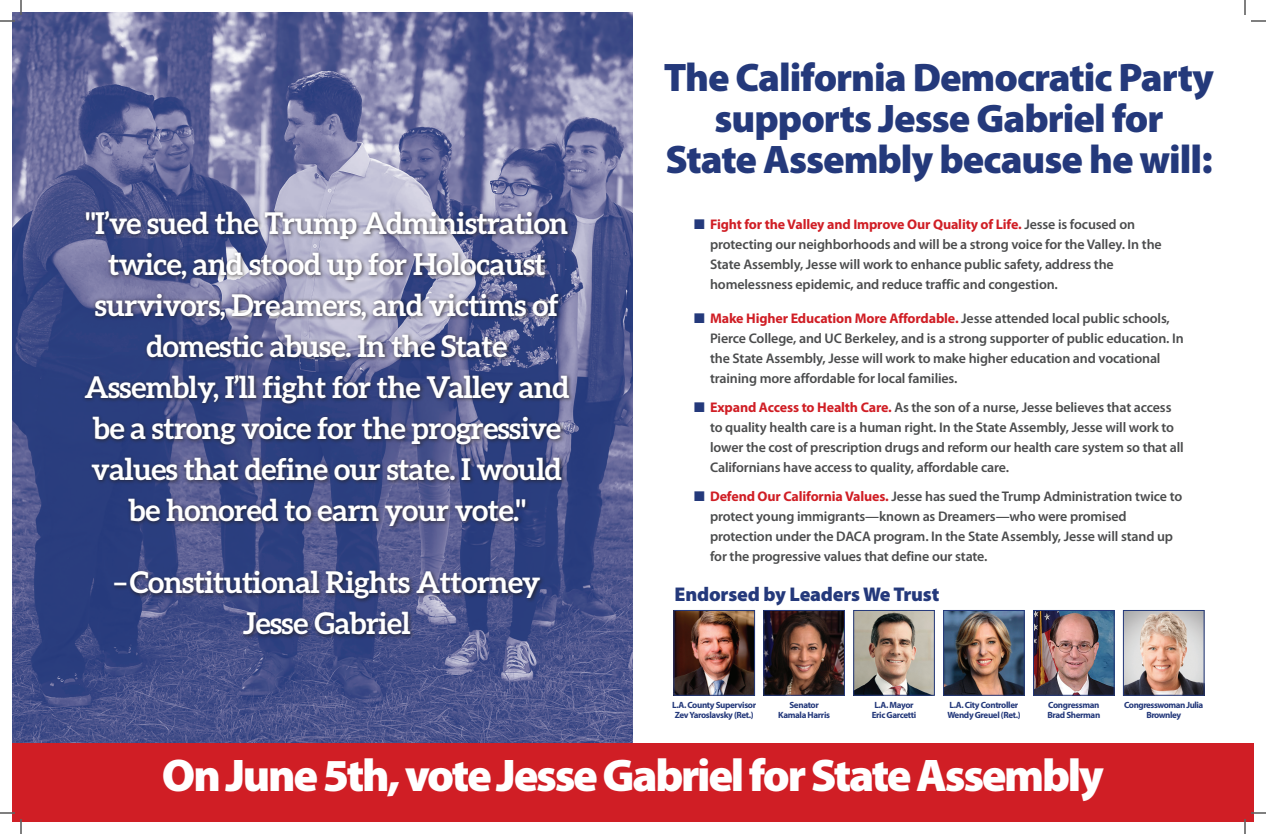
<style>
.page{position:relative;width:1266px;height:834px;background:#fff}
.page>*{position:absolute;margin:0;border:0;box-sizing:border-box;transform-origin:0 0}
.t1{font:900 46px "Myriad Pro";letter-spacing:-.05em;color:#fff}
.t2{font:900 40px/41px "Myriad Pro";letter-spacing:-.025em;color:#24397b;text-align:center}
.t3{font:700 30px/41px "Aleo";letter-spacing:-.02em;color:#fff;text-align:center}
.t4{font:900 19.9px "Myriad Pro";letter-spacing:-.01em;color:#24397b}
.t5{font:600 14px/20px "Myriad Pro";letter-spacing:-.01em;color:#4b4c4d}
.t6{font:700 9px/10.3px "Myriad Pro";letter-spacing:-.04em;color:#24397b}
.s1{color:#24397b}
.s2{font-weight:700;color:#d01e25}
</style>
<div class="page">
<img style="left:12px;top:12px;width:621px;height:731px">
<img style="left:945px;top:612px;width:78px;height:82px">
<div style="left:943px;top:610px;width:82px;height:86px;border:1px solid #24397b"></div>
<img style="left:1035px;top:612px;width:77px;height:82px">
<div style="left:1033px;top:610px;width:81px;height:86px;border:1px solid #24397b"></div>
<img style="left:1125px;top:612px;width:77px;height:82px">
<div style="left:1123px;top:610px;width:81px;height:86px;border:1px solid #24397b"></div>
<img style="left:676px;top:612px;width:77px;height:82px">
<div style="left:674px;top:610px;width:81px;height:86px;border:1px solid #24397b"></div>
<img style="left:766px;top:612px;width:77px;height:82px">
<div style="left:764px;top:610px;width:81px;height:86px;border:1px solid #24397b"></div>
<img style="left:855px;top:612px;width:78px;height:82px">
<div style="left:853px;top:610px;width:82px;height:86px;border:1px solid #24397b"></div>
<div style="left:864px;top:693px;width:60px;height:34px;background:#fff"></div>
<div style="left:12px;top:743px;width:1242px;height:79px;background:#d01e25"></div>
<div style="left:82px;top:208px;width:492px;height:432px;background:#231f20;opacity:.75"></div>
<svg style="left:0;top:0;width:22px;height:22px"></svg>
<svg style="left:0;top:812px;width:22px;height:22px"></svg>
<svg style="left:1244px;top:0;width:22px;height:22px"></svg>
<svg style="left:1244px;top:812px;width:22px;height:22px"></svg>
<p class="t3" style="left:84px;top:202px;width:487px">"I’ve sued the Trump Administration twice, and stood up for Holocaust survivors, Dreamers, and victims of domestic abuse. In the State Assembly, I’ll fight for the Valley and be a strong voice for the progressive values that define our state. I would be honored to earn your vote."</p>
<h3 class="t3" style="left:113px;top:562px;width:428px">–Constitutional Rights Attorney<br>Jesse Gabriel</h3>
<h2 class="t2" style="left:664px;top:57px;width:552px">The California Democratic Party supports Jesse Gabriel for<br>State Assembly because he will:</h2>
<p class="t5" style="left:710px;top:215px;width:453px;text-indent:-16px"><span class="s1">■</span> <span class="s2">Fight for the Valley and Improve Our Quality of Life.</span> Jesse is focused on protecting our neighborhoods and will be a strong voice for the Valley. In the State Assembly, Jesse will work to enhance public safety, address the homelessness epidemic, and reduce traffic and congestion.</p>
<p class="t5" style="left:710px;top:308px;width:475px;text-indent:-16px"><span class="s1">■</span> <span class="s2">Make Higher Education More Affordable.</span> Jesse attended local public schools, Pierce College, and UC Berkeley, and is a strong supporter of public education. In the State Assembly, Jesse will work to make higher education and vocational training more affordable for local families.</p>
<p class="t5" style="left:710px;top:397px;width:475px;text-indent:-16px"><span class="s1">■</span> <span class="s2">Expand Access to Health Care.</span> As the son of a nurse, Jesse believes that access to quality health care is a human right. In the State Assembly, Jesse will work to lower the cost of prescription drugs and reform our health care system so that all Californians have access to quality, affordable care.</p>
<p class="t5" style="left:710px;top:486px;width:474px;text-indent:-16px"><span class="s1">■</span> <span class="s2">Defend Our California Values.</span> Jesse has sued the Trump Administration twice to protect young immigrants—known as Dreamers—who were promised protection under the DACA program. In the State Assembly, Jesse will stand up for the progressive values that define our state.</p>
<h3 class="t4" style="left:675px;top:583px;width:266px">Endorsed by Leaders We Trust</h3>
<p class="t6" style="left:672px;top:700px;width:86px">L.A. County Supervisor<br>Zev Yaroslavsky (Ret.)</p>
<p class="t6" style="left:1124px;top:700px;width:81px;text-align:center">Congresswoman Julia<br>Brownley</p>
<p class="t6" style="left:947px;top:700px;width:75px">L.A. City Controller<br>Wendy Greuel (Ret.)</p>
<p class="t6" style="left:1047px;top:700px;width:54px">Congressman<br>Brad Sherman</p>
<p class="t6" style="left:778px;top:700px;width:53px;text-align:center">Senator<br>Kamala Harris</p>
<p class="t6" style="left:872px;top:700px;width:46px">L.A. Mayor<br>Eric Garcetti</p>
<h1 class="t1" style="left:162px;top:750px;width:944px">On June 5th, vote Jesse Gabriel for State Assembly</h1>
</div>
